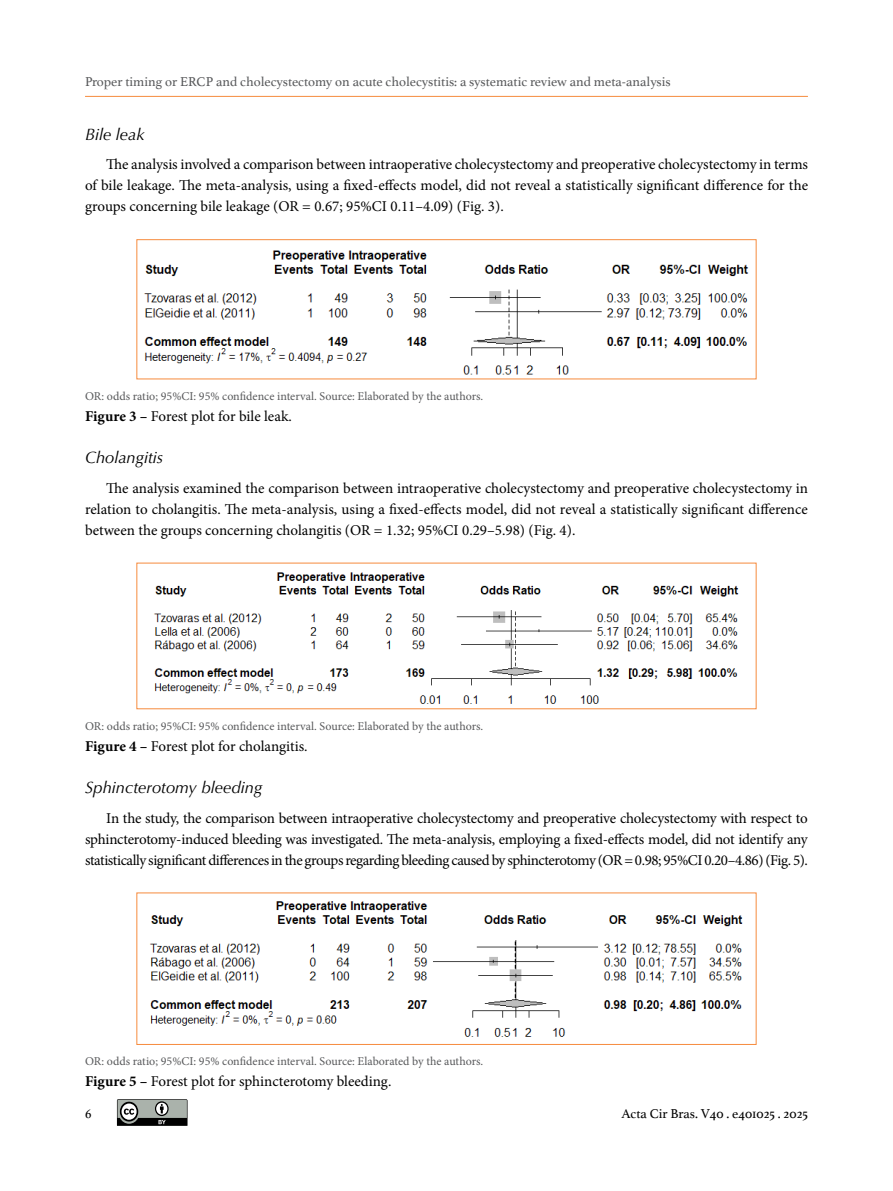
<style>
.page{position:relative;width:893px;height:1191px;background:#fff}
.page>*{position:absolute;margin:0;border:0;box-sizing:border-box;transform-origin:0 0}
.t1{font:italic 16.5px "Optima LT Std";color:#000}
.t2{font:15px/21px "Minion Pro";letter-spacing:-.005em;color:#000;text-align:justify}
.t3{font:13.5px "Athelas";color:#58595b}
.t4{font:13.5px "Athelas";color:#000}
.t5{font:12px "Minion Pro";color:#58595b}
.s1{font-weight:700}
</style>
<div class="page">
<svg style="left:117px;top:1099px;width:71px;height:27px;background:#757975"></svg>
<hr style="left:85px;top:96px;width:723px;height:1px;background:#f68b3d">
<img style="left:144px;top:250px;width:605px;height:125px">
<div style="left:137px;top:239px;width:619px;height:140px;border:1px solid #f68b3d"></div>
<img style="left:154px;top:572px;width:585px;height:132px">
<div style="left:137px;top:563px;width:619px;height:146px;border:1px solid #f68b3d"></div>
<img style="left:149px;top:901px;width:594px;height:136px">
<p class="t3" style="left:85px;top:71px;width:587px">Proper timing or ERCP and cholecystectomy on acute cholecystitis: a systematic review and meta-analysis</p>
<p class="t1" style="left:85px;top:124px;width:61px">Bile leak</p>
<p class="t2" style="left:85px;top:154px;width:724px;text-indent:21px">The analysis involved a comparison between intraoperative cholecystectomy and preoperative cholecystectomy in terms of bile leakage. The meta-analysis, using a fixed-effects model, did not reveal a statistically significant difference for the groups concerning bile leakage (OR = 0.67; 95%CI 0.11–4.09) (Fig. 3).</p>
<p class="t5" style="left:85px;top:388px;width:400px">OR: odds ratio; 95%CI: 95% confidence interval. Source: Elaborated by the authors.</p>
<p class="t2" style="left:85px;top:405px;width:208px"><span class="s1">Figure 3 –</span> Forest plot for bile leak.</p>
<p class="t1" style="left:85px;top:448px;width:80px">Cholangitis</p>
<p class="t2" style="left:85px;top:477px;width:724px;text-indent:21px">The analysis examined the comparison between intraoperative cholecystectomy and preoperative cholecystectomy in relation to cholangitis. The meta-analysis, using a fixed-effects model, did not reveal a statistically significant difference between the groups concerning cholangitis (OR = 1.32; 95%CI 0.29–5.98) (Fig. 4).</p>
<p class="t5" style="left:85px;top:717px;width:400px">OR: odds ratio; 95%CI: 95% confidence interval. Source: Elaborated by the authors.</p>
<p class="t2" style="left:85px;top:735px;width:224px"><span class="s1">Figure 4 –</span> Forest plot for cholangitis.</p>
<p class="t1" style="left:85px;top:777px;width:179px">Sphincterotomy bleeding</p>
<p class="t2" style="left:85px;top:807px;width:724px;text-indent:21px">In the study, the comparison between intraoperative cholecystectomy and preoperative cholecystectomy with respect to sphincterotomy-induced bleeding was investigated. The meta-analysis, employing a fixed-effects model, did not identify any statistically significant differences in the groups regarding bleeding caused by sphincterotomy (OR = 0.98; 95%CI 0.20–4.86) (Fig. 5).</p>
<p class="t5" style="left:85px;top:1053px;width:400px">OR: odds ratio; 95%CI: 95% confidence interval. Source: Elaborated by the authors.</p>
<p class="t2" style="left:85px;top:1071px;width:308px"><span class="s1">Figure 5 –</span> Forest plot for sphincterotomy bleeding.</p>
<p class="t4" style="left:85px;top:1102px;width:8px">6</p>
<p class="t4" style="left:622px;top:1102px;width:188px">Acta Cir Bras. V40 . e401025 . 2025</p>
</div>
